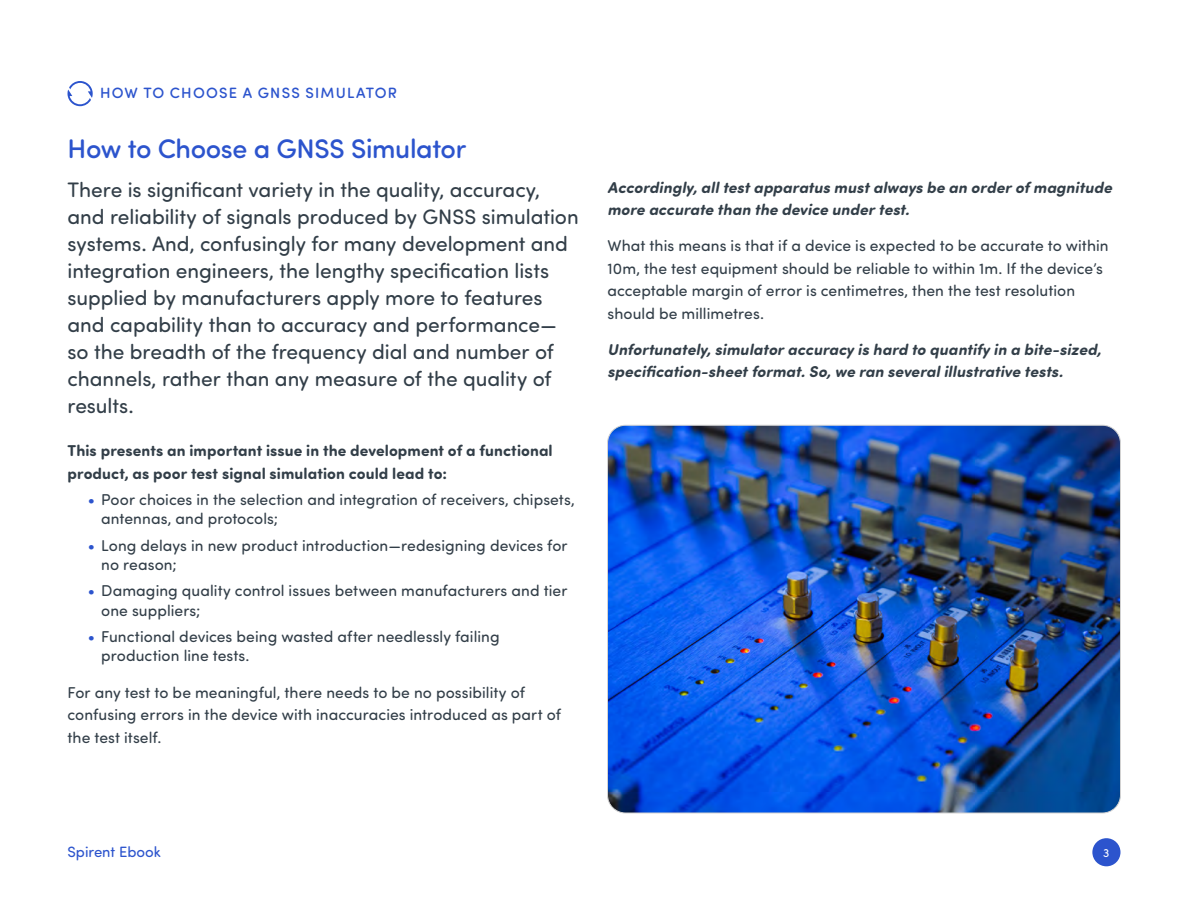
<style>
.page{position:relative;width:1188px;height:918px;background:#fff}
.page>*{position:absolute;margin:0;border:0;box-sizing:border-box;transform-origin:0 0}
.Heading_1_SPAN{font:500 27px "Sofia Pro Soft";letter-spacing:-.015em;color:#2c54cd}
.Intro_text{font:21px/27px "Sofia Pro Soft";color:#323e48}
.Body_Text{font:15.75px/22.5px "Sofia Pro Soft";letter-spacing:.005em;color:#323e48}
.Body_Text-2{font:italic 700 15.75px/22.5px "Sofia Pro Soft";letter-spacing:.005em;color:#323e48}
.Bullet_Header{font:700 15.75px/22.5px "Sofia Pro Soft";letter-spacing:.005em;color:#323e48}
.t1{font:500 15px "Sofia Pro Soft";letter-spacing:.08em;color:#2c54cd}
.t2{font:15px "Sofia Pro Soft";color:#2c54cd}
.t3{font:12px "Sofia Pro Soft";color:#fff}
.s1{color:#2c54cd}
</style>
<div class="page">
<div style="left:1092px;top:838px;width:28px;height:28px;background:#2c54cd;border-radius:50%"></div>
<svg style="left:68px;top:81px;width:25px;height:25px"></svg>
<img style="left:608px;top:425px;width:512px;height:388px">
<p class="t1" style="left:100px;top:82px;width:298px">HOW TO CHOOSE A GNSS SIMULATOR</p>
<p class="Heading_1_SPAN" style="left:68px;top:129px;width:400px">How to Choose a GNSS Simulator</p>
<p class="Intro_text" style="left:68px;top:176px;width:513px">There is significant variety in the quality, accuracy, and reliability of signals produced by GNSS simulation systems. And, confusingly for many development and integration engineers, the lengthy specification lists supplied by manufacturers apply more to features and capability than to accuracy and performance— so the breadth of the frequency dial and number of channels, rather than any measure of the quality of results.</p>
<p class="Bullet_Header" style="left:68px;top:438px;width:487px">This presents an important issue in the development of a functional product, as poor test signal simulation could lead to:</p>
<p class="Body_Text" style="left:101px;top:489px;width:475px;line-height:19.5px;text-indent:-14px"><span class="s1">•</span> Poor choices in the selection and integration of receivers, chipsets, antennas, and protocols;</p>
<p class="Body_Text" style="left:101px;top:535px;width:468px;line-height:19.5px;text-indent:-14px"><span class="s1">•</span> Long delays in new product introduction—redesigning devices for no reason;</p>
<p class="Body_Text" style="left:101px;top:580px;width:468px;line-height:19.5px;text-indent:-14px"><span class="s1">•</span> Damaging quality control issues between manufacturers and tier one suppliers;</p>
<p class="Body_Text" style="left:101px;top:626px;width:400px;line-height:19.5px;text-indent:-14px"><span class="s1">•</span> Functional devices being wasted after needlessly failing production line tests.</p>
<p class="Body_Text" style="left:67px;top:680px;width:495px">For any test to be meaningful, there needs to be no possibility of confusing errors in the device with inaccuracies introduced as part of the test itself.</p>
<p class="Body_Text-2" style="left:608px;top:175px;width:506px">Accordingly, all test apparatus must always be an order of magnitude more accurate than the device under test.</p>
<p class="Body_Text" style="left:608px;top:234px;width:503px">What this means is that if a device is expected to be accurate to within 10m, the test equipment should be reliable to within 1m. If the device’s acceptable margin of error is centimetres, then the test resolution should be millimetres.</p>
<p class="Body_Text-2" style="left:608px;top:337px;width:495px">Unfortunately, simulator accuracy is hard to quantify in a bite-sized, specification-sheet format. So, we ran several illustrative tests.</p>
<p class="t2" style="left:68px;top:842px;width:95px">Spirent Ebook</p>
<p class="t3" style="left:1103px;top:845px;width:8px">3</p>
</div>
